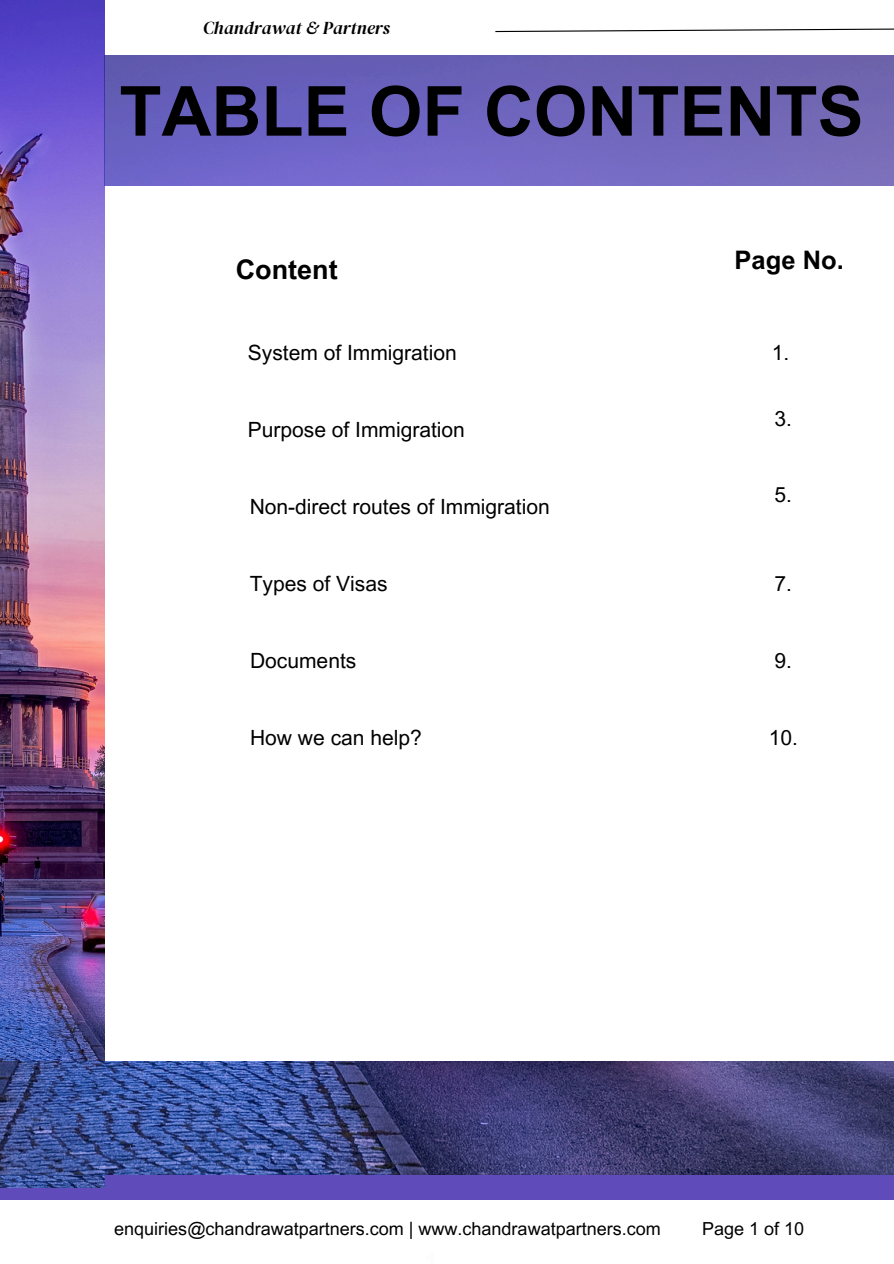
<style>
.page{position:relative;width:894px;height:1264px;background:#fff}
.page>*{position:absolute;margin:0;border:0;box-sizing:border-box;transform-origin:0 0}
.t1{font:700 69px "Arial MT Pro";color:#000}
.t2{font:700 27px "Arial MT Pro";color:#000}
.t3{font:700 25.5px "Arial MT Pro";color:#000}
.t4{font:21px "Arial MT Pro";color:#000}
.t5{font:18px "Arial MT Pro";color:#000}
.t6{font:italic 18px "DM Serif Display";color:#000}
</style>
<div class="page">
<div style="left:0;top:1093px;width:893px;height:106px;background:#604bba"></div>
<img style="left:0;top:0;width:104px;height:1187px">
<img style="left:0;top:1061px;width:893px;height:112px">
<img style="left:104px;top:55px;width:789px;height:131px">
<svg style="left:495px;top:28px;width:398px;height:5px"></svg>
<p class="t6" style="left:203px;top:15px;width:188px">Chandrawat &amp; Partners</p>
<p class="t1" style="left:119px;top:86px;width:745px">TABLE OF CONTENTS</p>
<h1 class="t2" style="left:236px;top:259px;width:103px">Content</h1>
<p class="t4" style="left:248px;top:345px;width:210px">System of Immigration</p>
<h3 class="t4" style="left:248px;top:422px;width:218px">Purpose of Immigration</h3>
<h3 class="t4" style="left:250px;top:499px;width:301px">Non-direct routes of Immigration</h3>
<h2 class="t3" style="left:734px;top:250px;width:111px">Page No.</h2>
<h2 class="t4" style="left:771px;top:345px;width:19px">1.</h2>
<h3 class="t4" style="left:774px;top:410px;width:19px">3.</h3>
<h3 class="t4" style="left:774px;top:486px;width:19px">5.</h3>
<h3 class="t4" style="left:250px;top:575px;width:139px">Types of Visas</h3>
<h3 class="t4" style="left:774px;top:575px;width:19px">7.</h3>
<h3 class="t4" style="left:250px;top:652px;width:108px">Documents</h3>
<h3 class="t4" style="left:774px;top:652px;width:19px">9.</h3>
<h3 class="t4" style="left:250px;top:729px;width:173px">How we can help?</h3>
<h3 class="t4" style="left:768px;top:729px;width:31px">10.</h3>
<h3 class="t5" style="left:114px;top:1221px;width:548px">enquiries@chandrawatpartners.com | www.chandrawatpartners.com</h3>
<h3 class="t5" style="left:702px;top:1221px;width:104px">Page 1 of 10</h3>
</div>
